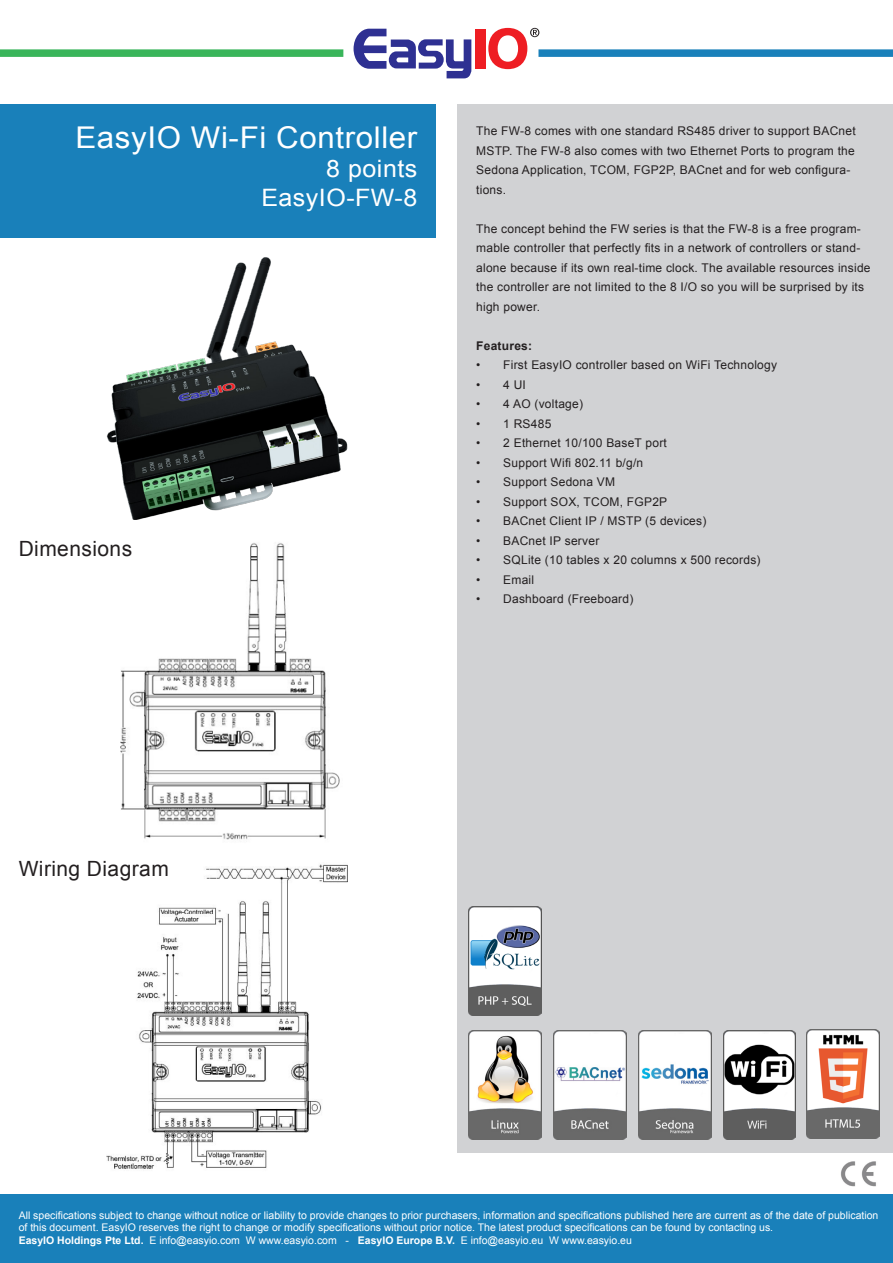
<style>
.page{position:relative;width:893px;height:1263px;background:#fff}
.page>*{position:absolute;margin:0;border:0;box-sizing:border-box;transform-origin:0 0}
.Product_matrix_green{font:30px "Arial";letter-spacing:.02em;color:#fff;scale:1.04 1}
.Product_matrix_green-2{font:24px "Arial";letter-spacing:.02em;color:#fff;scale:1.04 1}
.Product_title{font:21px "Arial";letter-spacing:.02em;color:#231f20}
.Technical_specs{font:12px/19.5px "Arial";letter-spacing:.02em;color:#231f20}
.Technical_specs_bold{font:700 12px "Arial";letter-spacing:.02em;color:#231f20}
.Plain_text{font:10.5px/12.6px "Arial";color:#fff}
.s1{font-weight:700}
</style>
<div class="page">
<svg style="left:354px;top:29px;width:117px;height:49px"></svg>
<div style="left:475px;top:29px;width:10px;height:39px;background:#ee1d23"></div>
<svg style="left:488px;top:28px;width:51px;height:41px"></svg>
<div style="left:0;top:49px;width:343px;height:8px;background:#39b55a"></div>
<div style="left:538px;top:49px;width:355px;height:8px;background:#1980ba"></div>
<div style="left:0;top:1195px;width:893px;height:68px;background:#1980ba"></div>
<div style="left:0;top:104px;width:436px;height:134px;background:#1980ba"></div>
<div style="left:457px;top:104px;width:436px;height:1048px;background:#d1d2d4"></div>
<img style="left:120px;top:543px;width:220px;height:297px">
<img style="left:106px;top:864px;width:242px;height:305px">
<img style="left:469px;top:1030px;width:73px;height:109px">
<img style="left:554px;top:1030px;width:72px;height:109px">
<img style="left:638px;top:1030px;width:73px;height:109px">
<img style="left:723px;top:1030px;width:73px;height:109px">
<img style="left:841px;top:1161px;width:35px;height:26px">
<img style="left:106px;top:257px;width:242px;height:263px">
<img style="left:807px;top:1029px;width:73px;height:109px">
<img style="left:469px;top:907px;width:73px;height:109px">
<p class="Product_matrix_green" style="left:75px;top:118px;width:330px">EasyIO Wi-Fi Controller</p>
<p class="Product_matrix_green-2" style="left:326px;top:153px;width:89px">8 points</p>
<p class="Product_matrix_green-2" style="left:261px;top:182px;width:151px">EasyIO-FW-8</p>
<p class="Product_title" style="left:19px;top:535px;width:115px">Dimensions</p>
<p class="Technical_specs" style="left:476px;top:121px;width:381px">The FW-8 comes with one standard RS485 driver to support BACnet MSTP. The FW-8 also comes with two Ethernet Ports to program the Sedona Application, TCOM, FGP2P, BACnet and for web configura&shy;tions.</p>
<p class="Technical_specs" style="left:476px;top:219px;width:396px">The concept behind the FW series is that the FW-8 is a free program&shy;mable controller that perfectly fits in a network of controllers or stand&shy;alone because if its own real-time clock. The available resources inside the controller are not limited to the 8 I/O so you will be surprised by its high power.</p>
<p class="Technical_specs_bold" style="left:476px;top:337px;width:57px">Features:</p>
<p class="Technical_specs" style="left:476px;top:355px;width:302px">• First EasyIO controller based on WiFi Technology</p>
<p class="Technical_specs" style="left:476px;top:375px;width:51px">• 4 UI</p>
<p class="Technical_specs" style="left:476px;top:394px;width:108px">• 4 AO (voltage)</p>
<p class="Technical_specs" style="left:476px;top:414px;width:77px">• 1 RS485</p>
<p class="Technical_specs" style="left:476px;top:433px;width:192px">• 2 Ethernet 10/100 BaseT port</p>
<p class="Technical_specs" style="left:476px;top:453px;width:169px">• Support Wifi 802.11 b/g/n</p>
<p class="Technical_specs" style="left:476px;top:472px;width:140px">• Support Sedona VM</p>
<p class="Technical_specs" style="left:476px;top:492px;width:193px">• Support SOX, TCOM, FGP2P</p>
<p class="Technical_specs" style="left:476px;top:511px;width:232px">• BACnet Client IP / MSTP (5 devices)</p>
<p class="Technical_specs" style="left:476px;top:531px;width:125px">• BACnet IP server</p>
<p class="Technical_specs" style="left:476px;top:550px;width:286px">• SQLite (10 tables x 20 columns x 500 records)</p>
<p class="Technical_specs" style="left:476px;top:570px;width:59px">• Email</p>
<p class="Technical_specs" style="left:476px;top:589px;width:159px">• Dashboard (Freeboard)</p>
<p class="Product_title" style="left:19px;top:855px;width:152px">Wiring Diagram</p>
<p class="Plain_text" style="left:19px;top:1209px;width:861px">All specifications subject to change without notice or liability to provide changes to prior purchasers, information and specifications published here are current as of the date of publication of this document. EasyIO reserves the right to change or modify specifications without prior notice. The latest product specifications can be found by contacting us.</p>
<p class="Plain_text" style="left:19px;top:1234px;width:615px"><span class="s1">EasyIO Holdings Pte Ltd.</span> E info@easyio.com W www.easyio.com - <span class="s1">EasyIO Europe B.V.</span> E info@easyio.eu W www.easyio.eu</p>
</div>
